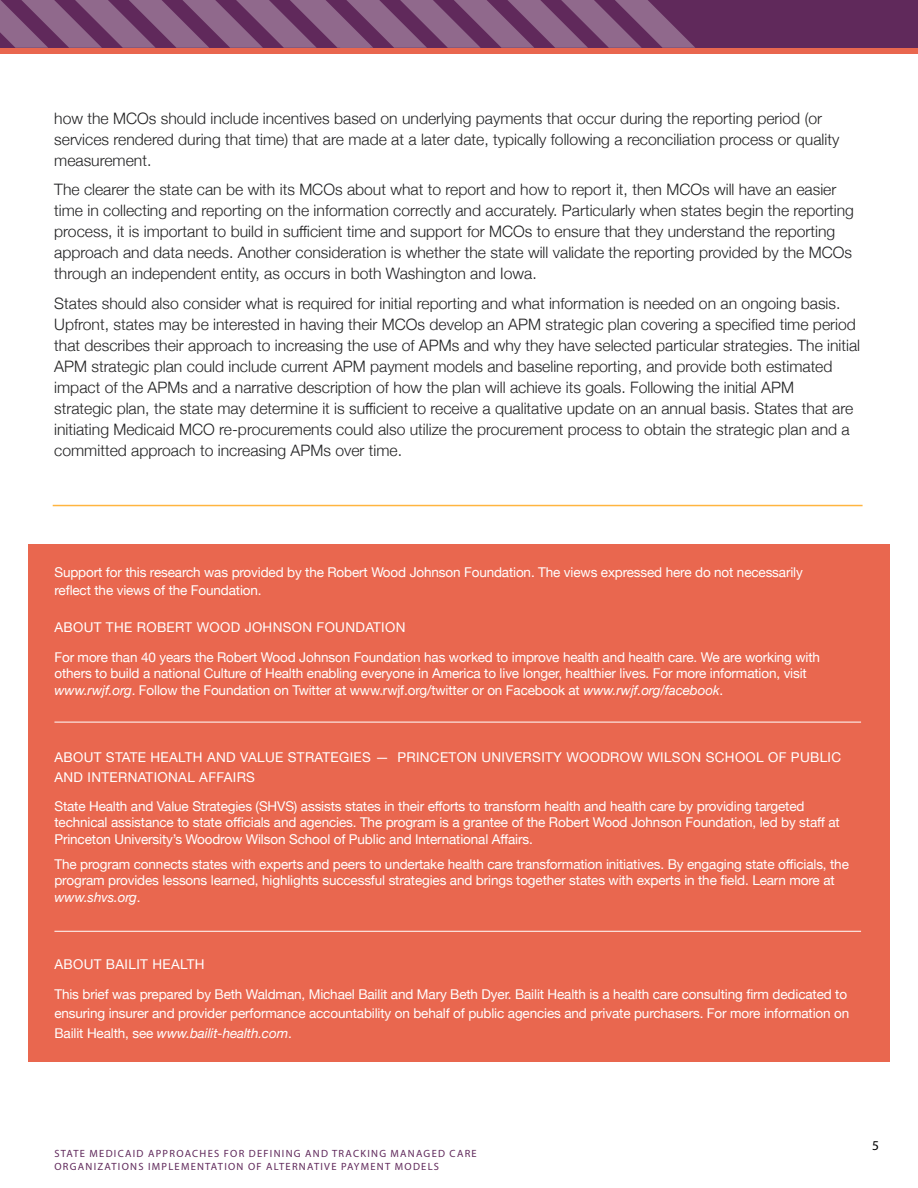
<style>
.page{position:relative;width:918px;height:1188px;background:#fff}
.page>*{position:absolute;margin:0;border:0;box-sizing:border-box;transform-origin:0 0}
.t1{font:300 15.75px/21px "Helvetica Neue";color:#222223}
.t2{font:13.5px/16.5px "Helvetica Neue";letter-spacing:-.01em;color:#fff}
.t3{font:13.5px/19.5px "Helvetica Neue";letter-spacing:.025em;color:#fff}
.t4{font:13.5px "Myriad Pro";color:#000}
.t5{font:10.5px/12.6px "Myriad Pro";letter-spacing:.12em;color:#60295b}
.s1{font-style:italic}
</style>
<div class="page">
<div style="left:0;top:0;width:918px;height:49px;background:#60295b"></div>
<div style="left:0;top:48px;width:918px;height:5px;background:#e9674f"></div>
<svg style="left:0;top:0;width:695px;height:48px"></svg>
<div style="left:28px;top:544px;width:862px;height:518px;background:#e9674f"></div>
<hr style="left:54px;top:931px;width:807px;height:1px;background:#fff">
<hr style="left:54px;top:722px;width:807px;height:1px;background:#fff">
<hr style="left:53px;top:505px;width:810px;height:1px;background:#ffb540">
<p class="t1" style="left:54px;top:107px;width:787px">how the MCOs should include incentives based on underlying payments that occur during the reporting period (or services rendered during that time) that are made at a later date, typically following a reconciliation process or quality measurement.</p>
<p class="t1" style="left:54px;top:178px;width:801px">The clearer the state can be with its MCOs about what to report and how to report it, then MCOs will have an easier time in collecting and reporting on the information correctly and accurately. Particularly when states begin the reporting process, it is important to build in sufficient time and support for MCOs to ensure that they understand the reporting approach and data needs. Another consideration is whether the state will validate the reporting provided by the MCOs through an independent entity, as occurs in both Washington and Iowa.</p>
<p class="t1" style="left:54px;top:292px;width:807px">States should also consider what is required for initial reporting and what information is needed on an ongoing basis.<br>Upfront, states may be interested in having their MCOs develop an APM strategic plan covering a specified time period that describes their approach to increasing the use of APMs and why they have selected particular strategies. The initial APM strategic plan could include current APM payment models and baseline reporting, and provide both estimated impact of the APMs and a narrative description of how the plan will achieve its goals. Following the initial APM<br>strategic plan, the state may determine it is sufficient to receive a qualitative update on an annual basis. States that are initiating Medicaid MCO re-procurements could also utilize the procurement process to obtain the strategic plan and a committed approach to increasing APMs over time.</p>
<p class="t2" style="left:54px;top:564px;width:750px;line-height:18px">Support for this research was provided by the Robert Wood Johnson Foundation. The views expressed here do not necessarily reflect the views of the Foundation.</p>
<p class="t2" style="left:54px;top:614px;width:767px;line-height:29.2px">ABOUT THE ROBERT WOOD JOHNSON FOUNDATION<br>For more than 40 years the Robert Wood Johnson Foundation has worked to improve health and health care. We are working with</p>
<p class="t2" style="left:54px;top:666px;width:754px">others to build a national Culture of Health enabling everyone in America to live longer, healthier lives. For more information, visit <span class="s1">www.rwjf.org</span>. Follow the Foundation on Twitter at www.rwjf.org/twitter or on Facebook at <span class="s1">www.rwjf.org/facebook</span>.</p>
<p class="t3" style="left:54px;top:748px;width:788px">ABOUT STATE HEALTH AND VALUE STRATEGIES — PRINCETON UNIVERSITY WOODROW WILSON SCHOOL OF PUBLIC<br>AND INTERNATIONAL AFFAIRS</p>
<p class="t2" style="left:54px;top:799px;width:787px">State Health and Value Strategies (SHVS) assists states in their efforts to transform health and health care by providing targeted technical assistance to state officials and agencies. The program is a grantee of the Robert Wood Johnson Foundation, led by staff at<br>Princeton University’s Woodrow Wilson School of Public and International Affairs.</p>
<p class="t2" style="left:54px;top:857px;width:796px">The program connects states with experts and peers to undertake health care transformation initiatives. By engaging state officials, the program provides lessons learned, highlights successful strategies and brings together states with experts in the field. Learn more at <span class="s1">www.shvs.org</span>.</p>
<p class="t2" style="left:54px;top:951px;width:794px;line-height:29.2px">ABOUT BAILIT HEALTH<br>This brief was prepared by Beth Waldman, Michael Bailit and Mary Beth Dyer. Bailit Health is a health care consulting firm dedicated to</p>
<p class="t2" style="left:54px;top:1004px;width:796px;line-height:19.5px">ensuring insurer and provider performance accountability on behalf of public agencies and private purchasers. For more information on<br>Bailit Health, see <span class="s1">www.bailit-health.com</span>.</p>
<p class="t5" style="left:54px;top:1147px;width:424px">STATE MEDICAID APPROACHES FOR DEFINING AND TRACKING MANAGED CARE<br>ORGANIZATIONS IMPLEMENTATION OF ALTERNATIVE PAYMENT MODELS</p>
<p class="t4" style="left:872px;top:1137px;width:8px">5</p>
</div>
